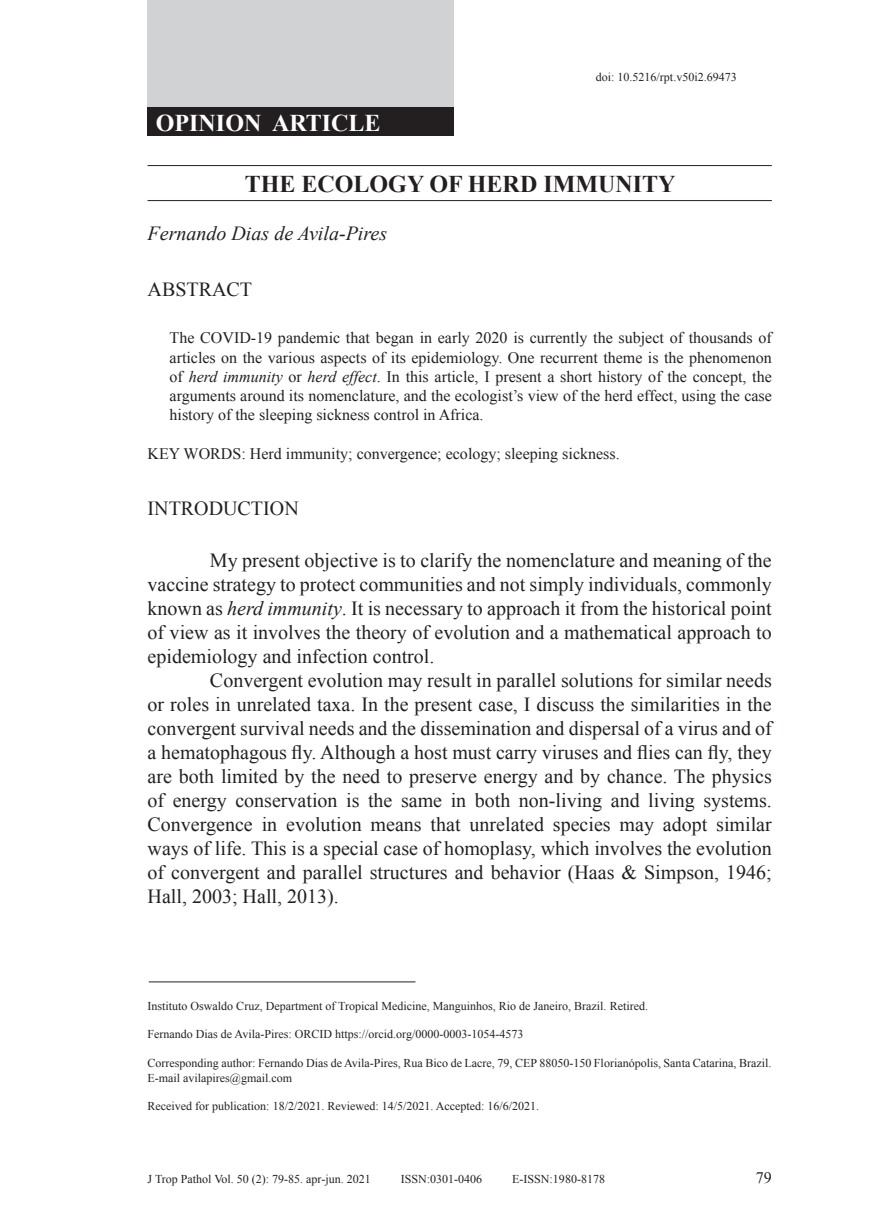
<style>
.page{position:relative;width:874px;height:1214px;background:#fff}
.page>*{position:absolute;margin:0;border:0;box-sizing:border-box;transform-origin:0 0}
.t1{font:700 24px "Times New Roman";color:#231f20}
.t2{font:700 24px "Times New Roman";color:#fff}
.t3{font:20px/24px "Times New Roman";color:#231f20;text-align:justify}
.t4{font:italic 20px "Times New Roman";color:#231f20}
.t5{font:16px/19.2px "Times New Roman";color:#231f20;text-align:justify}
.t6{font:12px/14.4px "Times New Roman";color:#231f20}
.s1{font-style:italic}
</style>
<div class="page">
<div style="left:147px;top:0;width:307px;height:108px;background:#d1d2d4"></div>
<div style="left:147px;top:108px;width:307px;height:28px;background:#231f20"></div>
<hr style="left:147px;top:200px;width:624px;height:1px;background:#231f20">
<hr style="left:147px;top:165px;width:624px;height:1px;background:#231f20">
<hr style="left:149px;top:981px;width:266px;height:1px;background:#231f20">
<p class="t2" style="left:156px;top:106px;width:226px">OPINION ARTICLE</p>
<p class="t6" style="left:595px;top:70px;width:142px">doi: 10.5216/rpt.v50i2.69473</p>
<p class="t1" style="left:245px;top:167px;width:432px">THE ECOLOGY OF HERD IMMUNITY</p>
<p class="t4" style="left:147px;top:219px;width:241px">Fernando Dias de Avila-Pires</p>
<p class="t3" style="left:147px;top:277px;width:106px">ABSTRACT</p>
<p class="t5" style="left:169px;top:328px;width:603px">The COVID-19 pandemic that began in early 2020 is currently the subject of thousands of articles on the various aspects of its epidemiology. One recurrent theme is the phenomenon of <span class="s1">herd immunity</span> or <span class="s1">herd effect</span>. In this article, I present a short history of the concept, the arguments around its nomenclature, and the ecologist’s view of the herd effect, using the case history of the sleeping sickness control in Africa.</p>
<p class="t5" style="left:147px;top:443px;width:473px">KEY WORDS: Herd immunity; convergence; ecology; sleeping sickness.</p>
<p class="t3" style="left:147px;top:495px;width:153px">INTRODUCTION</p>
<p class="t3" style="left:147px;top:547px;width:625px;text-indent:62px">My present objective is to clarify the nomenclature and meaning of the vaccine strategy to protect communities and not simply individuals, commonly known as <span class="s1">herd immunity</span>. It is necessary to approach it from the historical point of view as it involves the theory of evolution and a mathematical approach to epidemiology and infection control.</p>
<p class="t3" style="left:147px;top:667px;width:625px;text-indent:62px">Convergent evolution may result in parallel solutions for similar needs or roles in unrelated taxa. In the present case, I discuss the similarities in the convergent survival needs and the dissemination and dispersal of a virus and of a hematophagous fly. Although a host must carry viruses and flies can fly, they are both limited by the need to preserve energy and by chance. The physics of energy conservation is the same in both non-living and living systems.<br>Convergence in evolution means that unrelated species may adopt similar ways of life. This is a special case of homoplasy, which involves the evolution of convergent and parallel structures and behavior (Haas &amp; Simpson, 1946; Hall, 2003; Hall, 2013).</p>
<p class="t6" style="left:147px;top:998px;width:501px">Instituto Oswaldo Cruz, Department of Tropical Medicine, Manguinhos, Rio de Janeiro, Brazil. Retired.</p>
<p class="t6" style="left:147px;top:1026px;width:377px">Fernando Dias de Avila-Pires: ORCID https://orcid.org/0000-0003-1054-4573</p>
<p class="t6" style="left:147px;top:1055px;width:625px">Corresponding author: Fernando Dias de Avila-Pires, Rua Bico de Lacre, 79, CEP 88050-150 Florianópolis, Santa Catarina, Brazil.<br>E-mail avilapires@gmail.com</p>
<p class="t6" style="left:147px;top:1098px;width:393px">Received for publication: 18/2/2021. Reviewed: 14/5/2021. Accepted: 16/6/2021.</p>
<p class="t6" style="left:147px;top:1171px;width:224px">J Trop Pathol Vol. 50 (2): 79-85. apr-jun. 2021</p>
<p class="t6" style="left:400px;top:1171px;width:83px">ISSN:0301-0406</p>
<p class="t6" style="left:512px;top:1171px;width:94px">E-ISSN:1980-8178</p>
<p class="t5" style="left:755px;top:1167px;width:17px">79</p>
</div>
